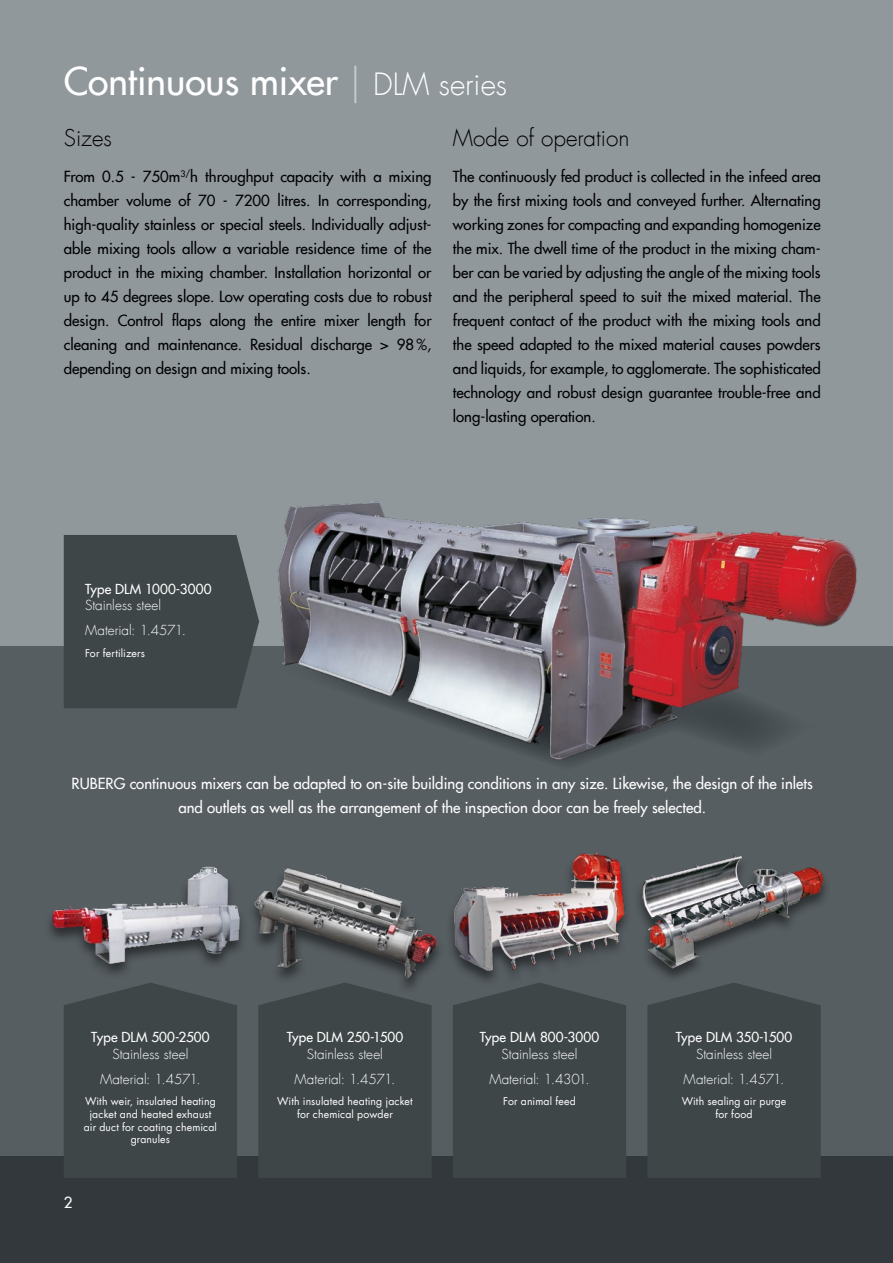
<style>
.page{position:relative;width:893px;height:1263px;background:#91989c}
.page>*{position:absolute;margin:0;border:0;box-sizing:border-box;transform-origin:0 0}
.t1{font:500 37.5px "Futura Com";color:#fff}
.t2{font:300 22.5px "Futura Com";color:#000}
.t3{font:500 15px/24px "Futura Com";color:#000;text-align:justify}
.t4{font:500 15px/24px "Futura Com";color:#fff;text-align:center}
.t5{font:300 13.5px/25.2px "Futura Com";color:#fff;text-align:center}
.t6{font:500 13.5px "Futura Com";letter-spacing:.01em;color:#fff}
.t7{font:10.5px/12.6px "Futura Com";letter-spacing:.015em;color:#fff;text-align:center}
.s1{font-weight:300;color:#c8cdd0}
.s2{font-weight:300;font-size:30px}
</style>
<div class="page">
<div style="left:0;top:646px;width:893px;height:617px;background:#575e62"></div>
<div style="left:0;top:1157px;width:893px;height:106px;background:#32383b"></div>
<img style="left:253px;top:868px;width:186px;height:114px">
<img style="left:639px;top:854px;width:187px;height:120px">
<img style="left:51px;top:866px;width:191px;height:100px">
<img style="left:451px;top:852px;width:175px;height:124px">
<img style="left:277px;top:501px;width:580px;height:263px">
<div style="left:647px;top:983px;width:174px;height:195px;background:#3f4648"></div>
<div style="left:453px;top:983px;width:173px;height:195px;background:#3f4648"></div>
<div style="left:258px;top:982px;width:174px;height:196px;background:#3f4648"></div>
<div style="left:64px;top:983px;width:173px;height:195px;background:#3f4648"></div>
<div style="left:64px;top:535px;width:195px;height:173px;background:#3f4648"></div>
<h1 class="t1" style="left:64px;top:53px;width:445px">Continuous mixer <span class="s1">|</span> <span class="s2">DLM series</span></h1>
<h2 class="t2" style="left:64px;top:123px;width:50px">Sizes</h2>
<p class="t3" style="left:64px;top:164px;width:369px">From 0.5 - 750m<sup>3/</sup>h throughput capacity with a mixing chamber volume of 70 - 7200 litres. In corresponding, high-quality stainless or special steels. Individually adjust&shy;able mixing tools allow a variable residence time of the product in the mixing chamber. Installation horizontal or up to 45 degrees slope. Low operating costs due to robust design. Control flaps along the entire mixer length for cleaning and maintenance. Residual discharge &gt; 98 %, depending on design and mixing tools.</p>
<h2 class="t2" style="left:453px;top:123px;width:178px">Mode of operation</h2>
<p class="t3" style="left:453px;top:164px;width:369px">The continuously fed product is collected in the infeed area by the first mixing tools and conveyed further. Alternating working zones for compacting and expanding homogenize the mix. The dwell time of the product in the mixing cham&shy;ber can be varied by adjusting the angle of the mixing tools and the peripheral speed to suit the mixed material. The frequent contact of the product with the mixing tools and the speed adapted to the mixed material causes powders and liquids, for example, to agglomerate. The sophisticated technology and robust design guarantee trouble-free and long-lasting operation.</p>
<p class="t6" style="left:85px;top:579px;width:128px">Type DLM 1000-3000</p>
<p class="t5" style="left:85px;top:592px;width:102px;text-align:left">Stainless steel<br>Material: 1.4571.</p>
<p class="t7" style="left:85px;top:646px;width:61px">For fertilizers</p>
<p class="t4" style="left:72px;top:771px;width:743px">RUBERG continuous mixers can be adapted to on-site building conditions in any size. Likewise, the design of the inlets and outlets as well as the arrangement of the inspection door can be freely selected.</p>
<p class="t6" style="left:91px;top:1027px;width:120px">Type DLM 500-2500</p>
<p class="t5" style="left:100px;top:1041px;width:102px">Stainless steel<br>Material: 1.4571.</p>
<p class="t7" style="left:84px;top:1095px;width:135px">With weir, insulated heating jacket and heated exhaust air duct for coating chemical granules</p>
<p class="t4" style="left:64px;top:1189px;width:10px">2</p>
<p class="t6" style="left:287px;top:1027px;width:118px">Type DLM 250-1500</p>
<p class="t5" style="left:295px;top:1041px;width:102px">Stainless steel<br>Material: 1.4571.</p>
<p class="t7" style="left:277px;top:1095px;width:137px">With insulated heating jacket for chemical powder</p>
<p class="t6" style="left:480px;top:1027px;width:121px">Type DLM 800-3000</p>
<p class="t5" style="left:489px;top:1041px;width:102px">Stainless steel<br>Material: 1.4301.</p>
<p class="t7" style="left:503px;top:1095px;width:74px">For animal feed</p>
<p class="t6" style="left:676px;top:1027px;width:118px">Type DLM 350-1500</p>
<p class="t5" style="left:684px;top:1041px;width:102px">Stainless steel<br>Material: 1.4571.</p>
<p class="t7" style="left:682px;top:1095px;width:106px">With sealing air purge for food</p>
</div>
